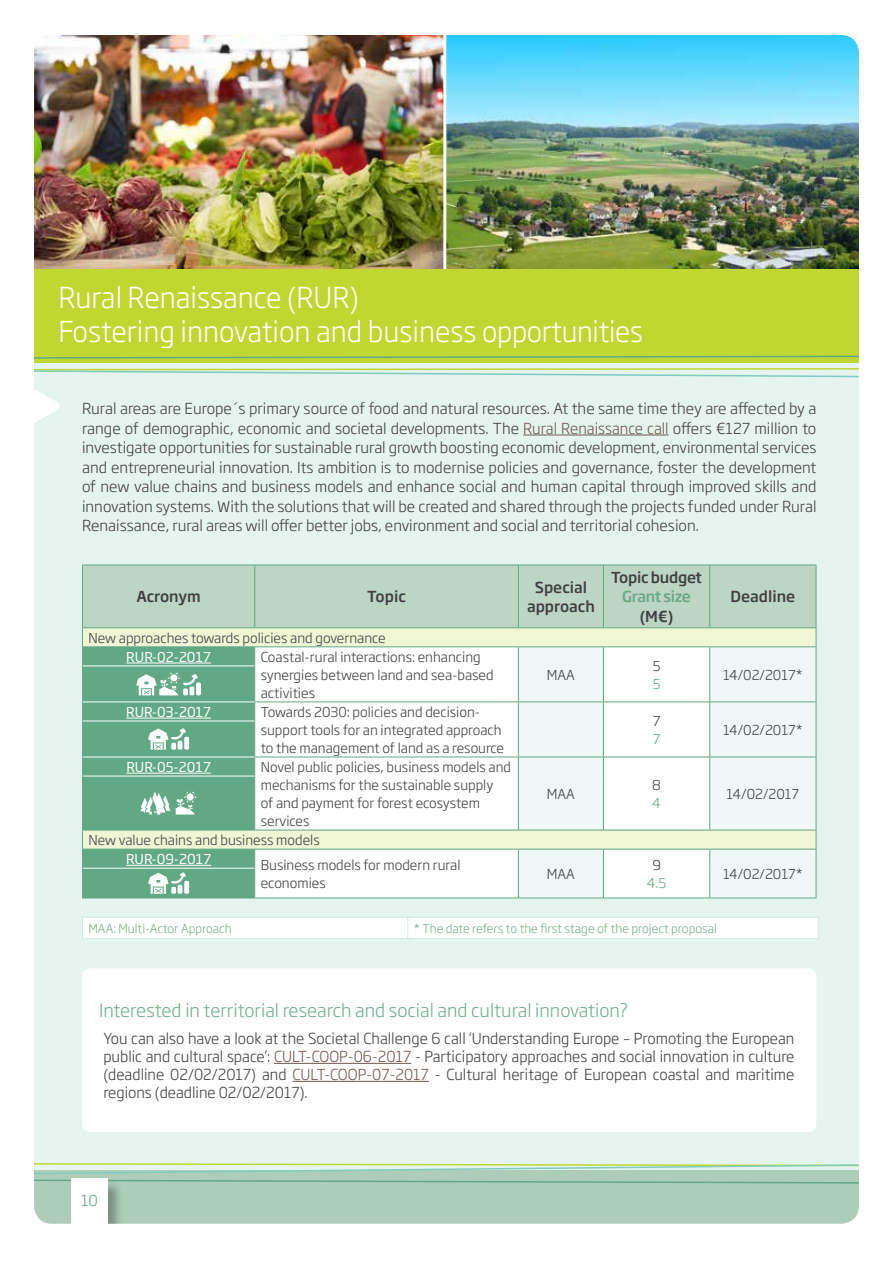
<style>
.page{position:relative;width:893px;height:1263px;background:#fff}
.page>*{position:absolute;margin:0;border:0;box-sizing:border-box;transform-origin:0 0}
.t1{font:300 28.5px/34.2px "Soho Gothic Pro";color:#fff}
.t2{font:300 18px "Soho Gothic Std";color:#72af8e}
.t3{font:300 15px/19.5px "Soho Gothic Pro";color:#414042;text-align:justify}
.t4{font:500 15px/19.5px "Soho Gothic Std";color:#414042;text-align:center}
.t5{font:500 15px "Soho Gothic Std";letter-spacing:-.02em;color:#414042}
.t6{font:500 15px "Soho Gothic Std";letter-spacing:-.02em;color:#6ba883}
.t7{font:300 15px "Soho Gothic Pro";color:#61a984}
.t8{font:300 13.5px/18px "Soho Gothic Pro";color:#414042}
.t9{font:13.5px "Soho Gothic Std";color:#fff}
.t10{font:300 13.5px "Soho Gothic Pro";color:#6ba883}
.t11{font:300 12px "Soho Gothic Pro";color:#78af8d}
.s1{color:#6e584f}
</style>
<div class="page">
<img style="left:34px;top:35px;width:825px;height:1189px">
<h1 class="t1" style="left:58px;top:279px;width:586px">Rural Renaissance (RUR)<br>Fostering innovation and business opportunities</h1>
<p class="t3" style="left:82px;top:398px;width:736px">Rural areas are Europe´s primary source of food and natural resources. At the same time they are affected by a range of demographic, economic and societal developments. The <span class="s1">Rural Renaissance call</span> offers €127 million to investigate opportunities for sustainable rural growth boosting economic development, environmental services and entrepreneurial innovation. Its ambition is to modernise policies and governance, foster the development of new value chains and business models and enhance social and human capital through improved skills and innovation systems. With the solutions that will be created and shared through the projects funded under Rural Renaissance, rural areas will offer better jobs, environment and social and territorial cohesion.</p>
<p class="t4" style="left:136px;top:587px;width:66px">Acronym</p>
<p class="t4" style="left:367px;top:587px;width:40px">Topic</p>
<p class="t4" style="left:527px;top:577px;width:69px">Special approach</p>
<p class="t8" style="left:88px;top:628px;width:299px">New approaches towards policies and governance</p>
<p class="t9" style="left:126px;top:648px;width:86px">RUR-02-2017</p>
<p class="t8" style="left:261px;top:647px;width:234px">Coastal-rural interactions: enhancing synergies between land and sea-based activities</p>
<p class="t8" style="left:547px;top:665px;width:30px">MAA</p>
<p class="t5" style="left:611px;top:568px;width:92px">Topic budget</p>
<p class="t6" style="left:622px;top:587px;width:70px">Grant size</p>
<p class="t4" style="left:640px;top:607px;width:35px">(M€)</p>
<p class="t8" style="left:653px;top:656px;width:9px">5</p>
<p class="t10" style="left:653px;top:673px;width:9px">5</p>
<p class="t9" style="left:126px;top:703px;width:86px">RUR-03-2017</p>
<p class="t8" style="left:261px;top:702px;width:245px">Towards 2030: policies and decision&shy;support tools for an integrated approach to the management of land as a resource</p>
<p class="t8" style="left:653px;top:711px;width:9px">7</p>
<p class="t10" style="left:653px;top:728px;width:9px">7</p>
<p class="t9" style="left:126px;top:758px;width:86px">RUR-05-2017</p>
<p class="t8" style="left:261px;top:757px;width:252px">Novel public policies, business models and mechanisms for the sustainable supply<br>of and payment for forest ecosystem services</p>
<p class="t8" style="left:547px;top:784px;width:30px">MAA</p>
<p class="t8" style="left:88px;top:830px;width:233px">New value chains and business models</p>
<p class="t9" style="left:126px;top:850px;width:87px">RUR-09-2017</p>
<p class="t8" style="left:261px;top:855px;width:201px">Business models for modern rural economies</p>
<p class="t8" style="left:547px;top:864px;width:30px">MAA</p>
<p class="t8" style="left:652px;top:775px;width:10px">8</p>
<p class="t10" style="left:652px;top:792px;width:10px">4</p>
<p class="t8" style="left:652px;top:855px;width:10px">9</p>
<p class="t10" style="left:647px;top:872px;width:21px">4.5</p>
<p class="t4" style="left:730px;top:587px;width:66px">Deadline</p>
<p class="t8" style="left:723px;top:665px;width:81px">14/02/2017*</p>
<p class="t8" style="left:723px;top:720px;width:81px">14/02/2017*</p>
<p class="t8" style="left:727px;top:784px;width:74px">14/02/2017</p>
<p class="t8" style="left:723px;top:864px;width:81px">14/02/2017*</p>
<p class="t11" style="left:88px;top:919px;width:145px">MAA: Multi-Actor Approach</p>
<p class="t11" style="left:414px;top:919px;width:305px">* The date refers to the first stage of the project proposal</p>
<p class="t2" style="left:99px;top:999px;width:531px">Interested in territorial research and social and cultural innovation?</p>
<p class="t3" style="left:103px;top:1028px;width:693px;line-height:18px">You can also have a look at the Societal Challenge 6 call ‘Understanding Europe – Promoting the European public and cultural space’: <span class="s1">CULT-COOP-06-2017</span> - Participatory approaches and social innovation in culture (deadline 02/02/2017) and <span class="s1">CULT-COOP-07-2017</span> - Cultural heritage of European coastal and maritime regions (deadline 02/02/2017).</p>
<p class="t7" style="left:81px;top:1188px;width:18px">10</p>
</div>
